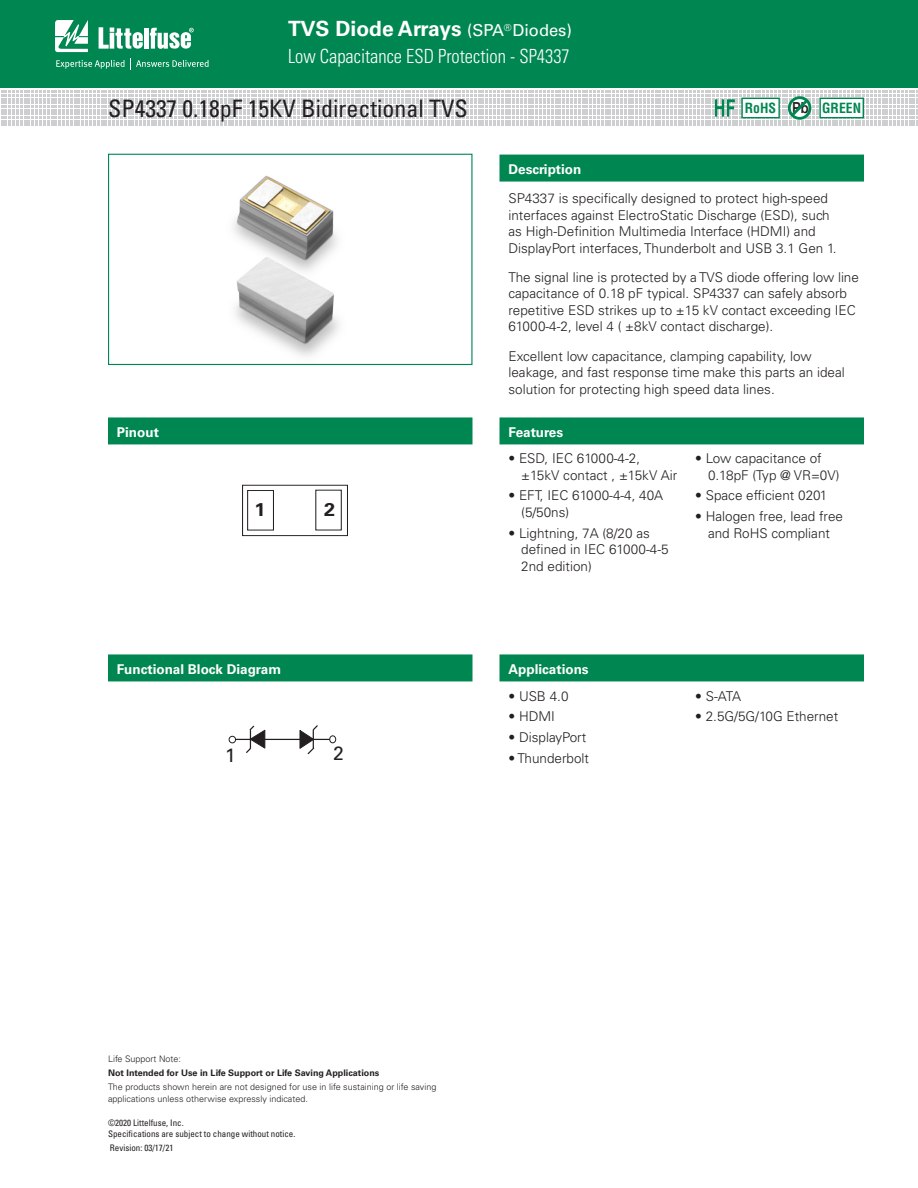
<style>
.page{position:relative;width:918px;height:1188px;background:#fff}
.page>*{position:absolute;margin:0;border:0;box-sizing:border-box;transform-origin:0 0}
.ch_subtitle_L{font:condensed 24px "Univers LT Std";color:#231f20}
.t1{font:700 21px "Univers LT Std";color:#fff}
.t2{font:300 condensed 19.5px "Univers LT Std";color:#fff;scale:.95 1}
.t3{font:19.35px "Univers LT Std";color:#231f20}
.t4{font:700 18.45px "Univers LT Std";color:#231f20;scale:1.07 1}
.image{font:700 expanded 15.15px "Univers LT Std";color:#231f20;scale:.7 1}
.image-2{font:700 condensed 13.65px "Helvetica LT Std";color:#008751}
.bulletlist2{font:300 13.5px/16.5px "Univers LT Std";color:#231f20}
.t5{font:700 13.5px "Univers LT Std";color:#fff}
.Notesleft{font:300 9px/12px "Univers LT Std";color:#231f20}
.t6{font:condensed 9px/10.8px "Univers LT Std";color:#231f20}
.Notesleft-2{font:700 9px "Univers LT Std";color:#231f20}
.s1{font-weight:400;font-size:16.5px}
</style>
<div class="page">
<div style="left:0;top:0;width:918px;height:88px;background:#008751"></div>
<svg style="left:55px;top:20px;width:33px;height:32px"></svg>
<hr style="left:144px;top:28px;width:4px;height:21px;background:#fff">
<svg style="left:150px;top:28px;width:44px;height:21px"></svg>
<svg style="left:99px;top:27px;width:44px;height:22px"></svg>
<svg style="left:56px;top:58px;width:153px;height:11px"></svg>
<div style="left:500px;top:155px;width:364px;height:27px;background:#008751"></div>
<div style="left:500px;top:654px;width:364px;height:27px;background:#008751"></div>
<div style="left:500px;top:417px;width:364px;height:27px;background:#008751"></div>
<div style="left:108px;top:417px;width:364px;height:27px;background:#008751"></div>
<div style="left:108px;top:654px;width:364px;height:27px;background:#008751"></div>
<div style="left:229px;top:736px;width:7px;height:7px;border:1px solid #231f20;border-radius:50%"></div>
<div style="left:329px;top:735px;width:7px;height:8px;border:1px solid #231f20;border-radius:50%"></div>
<svg style="left:234px;top:725px;width:100px;height:30px"></svg>
<svg style="left:1px;top:91px;width:917px;height:35px"></svg>
<div style="left:820px;top:98px;width:43px;height:20px;background:#fff"></div>
<div style="left:819px;top:98px;width:45px;height:20px;border:1px solid #008751"></div>
<svg style="left:242px;top:484px;width:106px;height:52px"></svg>
<img style="left:233px;top:175px;width:106px;height:181px">
<div style="left:108px;top:154px;width:364px;height:211px;border:1px solid #008751"></div>
<h2 class="t1" style="left:288px;top:16px;width:286px">TVS Diode Arrays <span class="s1">(SPA</span> <sup>®</sup> <span class="s1">Diodes)</span></h2>
<h3 class="t2" style="left:288px;top:45px;width:298px">Low Capacitance ESD Protection - SP4337</h3>
<p class="ch_subtitle_L" style="left:108px;top:93px;width:361px">SP4337 0.18pF 15KV Bidirectional TVS</p>
<p class="t5" style="left:508px;top:161px;width:74px">Description</p>
<p class="image-2" style="left:745px;top:99px;width:33px">RoHS</p>
<p class="image" style="left:792px;top:99px;width:25px">Pb</p>
<p class="image-2" style="left:822px;top:99px;width:40px">GREEN</p>
<p class="t5" style="left:117px;top:424px;width:43px">Pinout</p>
<p class="t4" style="left:255px;top:499px;width:12px">1</p>
<p class="t4" style="left:324px;top:499px;width:12px">2</p>
<p class="t5" style="left:117px;top:661px;width:166px">Functional Block Diagram</p>
<p class="t3" style="left:225px;top:744px;width:12px">1</p>
<p class="t3" style="left:333px;top:742px;width:12px">2</p>
<p class="bulletlist2" style="left:508px;top:190px;width:330px">SP4337 is specifically designed to protect high-speed interfaces against ElectroStatic Discharge (ESD), such as High-Definition Multimedia Interface (HDMI) and DisplayPort interfaces, Thunderbolt and USB 3.1 Gen 1.</p>
<p class="bulletlist2" style="left:508px;top:269px;width:352px">The signal line is protected by a TVS diode offering low line capacitance of 0.18 pF typical. SP4337 can safely absorb repetitive ESD strikes up to ±15 kV contact exceeding IEC 61000-4-2, level 4 ( ±8kV contact discharge).</p>
<p class="bulletlist2" style="left:508px;top:348px;width:338px">Excellent low capacitance, clamping capability, low leakage, and fast response time make this parts an ideal solution for protecting high speed data lines.</p>
<p class="t5" style="left:508px;top:424px;width:56px">Features</p>
<p class="bulletlist2" style="left:521px;top:450px;width:157px;text-indent:-13px">• ESD, IEC 61000-4-2, ±15kV contact , ±15kV Air</p>
<p class="bulletlist2" style="left:521px;top:487px;width:144px;text-indent:-13px">• EFT, IEC 61000-4-4, 40A (5/50ns)</p>
<p class="bulletlist2" style="left:521px;top:525px;width:149px;text-indent:-13px">• Lightning, 7A (8/20 as defined in IEC 61000-4-5<br>2nd edition)</p>
<p class="bulletlist2" style="left:708px;top:450px;width:133px;text-indent:-13px">• Low capacitance of<br>0.18pF (Typ @ VR=0V)</p>
<p class="bulletlist2" style="left:695px;top:487px;width:133px">• Space efficient 0201</p>
<p class="bulletlist2" style="left:695px;top:508px;width:149px;text-align:center">• Halogen free, lead free and RoHS compliant</p>
<p class="t5" style="left:508px;top:661px;width:82px">Applications</p>
<p class="bulletlist2" style="left:508px;top:688px;width:62px">• USB 4.0</p>
<p class="bulletlist2" style="left:508px;top:708px;width:48px">• HDMI</p>
<p class="bulletlist2" style="left:508px;top:729px;width:79px">• DisplayPort</p>
<p class="bulletlist2" style="left:508px;top:750px;width:82px">• Thunderbolt</p>
<p class="bulletlist2" style="left:695px;top:688px;width:47px">• S-ATA</p>
<p class="bulletlist2" style="left:695px;top:708px;width:145px">• 2.5G/5G/10G Ethernet</p>
<p class="Notesleft" style="left:108px;top:1053px;width:75px">Life Support Note:</p>
<p class="Notesleft-2" style="left:108px;top:1068px;width:273px">Not Intended for Use in Life Support or Life Saving Applications</p>
<p class="Notesleft" style="left:108px;top:1081px;width:330px">The products shown herein are not designed for use in life sustaining or life saving applications unless otherwise expressly indicated.</p>
<p class="t6" style="left:108px;top:1118px;width:189px">©2020 Littelfuse, Inc.<br>Specifications are subject to change without notice.</p>
<p class="t6" style="left:110px;top:1143px;width:65px">Revision: 03/17/21</p>
</div>
